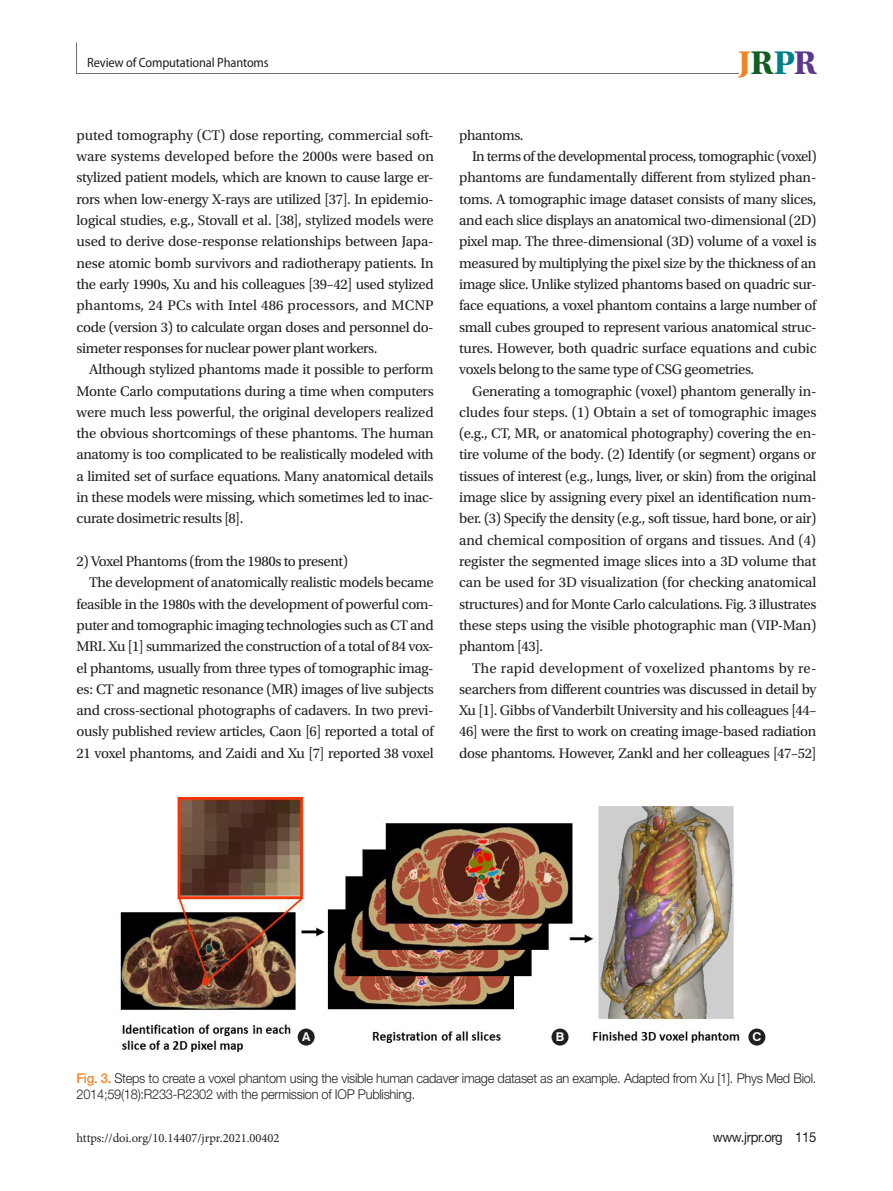
<style>
.page{position:relative;width:893px;height:1191px;background:#fff}
.page>*{position:absolute;margin:0;border:0;box-sizing:border-box;transform-origin:0 0}
.t1{font:700 34.5px "Utopia Std";color:#f58220}
.본문{font:14.7px/21.3px "Utopia Std";letter-spacing:-.025em;color:#231f20;text-align:justify}
.본문_소제목{font:14.7px "Utopia Std";letter-spacing:-.025em;color:#231f20}
.t2{font:13.8px "Helvetica Neue LT Std";letter-spacing:-.025em;color:#231f20;scale:.95 1}
.표_제목__그림_설명{font:300 13.5px/16.2px "Helvetica Neue LT Std";letter-spacing:-.02em;color:#231f20;scale:.95 1}
.t3{font:semi-condensed 13.5px "Myriad Pro";letter-spacing:-.01em;color:#231f20}
.t4{font:12.6px "Minion Pro";color:#231f20}
.t5{font:700 12.15px "Swiss 721 BT";color:#fff}
.s1{color:#105f1e}
.s2{color:#008185}
.s3{color:#5d388a}
.s4{font-weight:500;color:#f58220}
</style>
<div class="page">
<svg style="left:76px;top:42px;width:664px;height:32px"></svg>
<img style="left:120px;top:798px;width:646px;height:254px">
<div style="left:298px;top:1028px;width:17px;height:17px;background:#231f20;border-radius:50%"></div>
<div style="left:551px;top:1028px;width:17px;height:17px;background:#231f20;border-radius:50%"></div>
<div style="left:748px;top:1028px;width:17px;height:17px;background:#231f20;border-radius:50%"></div>
<p class="t3" style="left:87px;top:55px;width:183px">Review of Computational Phantoms</p>
<p class="본문" style="left:77px;top:125px;width:359px">puted tomography (CT) dose reporting, commercial soft&shy;ware systems developed before the 2000s were based on stylized patient models, which are known to cause large er&shy;rors when low-energy X-rays are utilized [37]. In epidemio&shy;logical studies, e.g., Stovall et al. [38], stylized models were used to derive dose-response relationships between Japa&shy;nese atomic bomb survivors and radiotherapy patients. In the early 1990s, Xu and his colleagues [39–42] used stylized phantoms, 24 PCs with Intel 486 processors, and MCNP code (version 3) to calculate organ doses and personnel do&shy;simeter responses for nuclear power plant workers.</p>
<p class="본문" style="left:77px;top:359px;width:359px;text-indent:13px">Although stylized phantoms made it possible to perform Monte Carlo computations during a time when computers were much less powerful, the original developers realized the obvious shortcomings of these phantoms. The human anatomy is too complicated to be realistically modeled with a limited set of surface equations. Many anatomical details in these models were missing, which sometimes led to inac&shy;curate dosimetric results [8].</p>
<p class="본문_소제목" style="left:77px;top:553px;width:273px">2) Voxel Phantoms (from the 1980s to present)</p>
<p class="본문" style="left:77px;top:572px;width:359px;text-indent:13px">The development of anatomically realistic models became feasible in the 1980s with the development of powerful com&shy;puter and tomographic imaging technologies such as CT and MRI. Xu [1] summarized the construction of a total of 84 vox&shy;el phantoms, usually from three types of tomographic imag&shy;es: CT and magnetic resonance (MR) images of live subjects and cross-sectional photographs of cadavers. In two previ&shy;ously published review articles, Caon [6] reported a total of 21 voxel phantoms, and Zaidi and Xu [7] reported 38 voxel</p>
<h1 class="t1" style="left:738px;top:43px;width:80px">J<span class="s1">R</span><span class="s2">P</span><span class="s3">R</span></h1>
<p class="본문" style="left:459px;top:125px;width:66px">phantoms.</p>
<p class="본문" style="left:459px;top:146px;width:359px;text-indent:13px">In terms of the developmental process, tomographic (voxel) phantoms are fundamentally different from stylized phan&shy;toms. A tomographic image dataset consists of many slices, and each slice displays an anatomical two-dimensional (2D) pixel map. The three-dimensional (3D) volume of a voxel is measured by multiplying the pixel size by the thickness of an image slice. Unlike stylized phantoms based on quadric sur&shy;face equations, a voxel phantom contains a large number of small cubes grouped to represent various anatomical struc&shy;tures. However, both quadric surface equations and cubic voxels belong to the same type of CSG geometries.</p>
<p class="본문" style="left:459px;top:380px;width:359px;text-indent:13px">Generating a tomographic (voxel) phantom generally in&shy;cludes four steps. (1) Obtain a set of tomographic images (e.g., CT, MR, or anatomical photography) covering the en&shy;tire volume of the body. (2) Identify (or segment) organs or tissues of interest (e.g., lungs, liver, or skin) from the original image slice by assigning every pixel an identification num&shy;ber. (3) Specify the density (e.g., soft tissue, hard bone, or air) and chemical composition of organs and tissues. And (4) register the segmented image slices into a 3D volume that can be used for 3D visualization (for checking anatomical structures) and for Monte Carlo calculations. Fig. 3 illustrates these steps using the visible photographic man (VIP-Man) phantom [43].</p>
<p class="본문" style="left:459px;top:657px;width:359px;text-indent:13px">The rapid development of voxelized phantoms by re&shy;searchers from different countries was discussed in detail by Xu [1]. Gibbs of Vanderbilt University and his colleagues [44– 46] were the first to work on creating image-based radiation dose phantoms. However, Zankl and her colleagues [47–52]</p>
<p class="t5" style="left:302px;top:1029px;width:10px">A</p>
<p class="t5" style="left:556px;top:1029px;width:10px">B</p>
<p class="t5" style="left:752px;top:1029px;width:10px">C</p>
<p class="표_제목__그림_설명" style="left:77px;top:1070px;width:780px"><span class="s4">Fig. 3.</span> Steps to create a voxel phantom using the visible human cadaver image dataset as an example. Adapted from Xu [1]. Phys Med Biol.<br>2014;59(18):R233-R2302 with the permission of IOP Publishing.</p>
<p class="t4" style="left:77px;top:1129px;width:205px">https://doi.org/10.14407/jrpr.2021.00402</p>
<p class="t2" style="left:713px;top:1128px;width:111px">www.jrpr.org 115</p>
</div>
